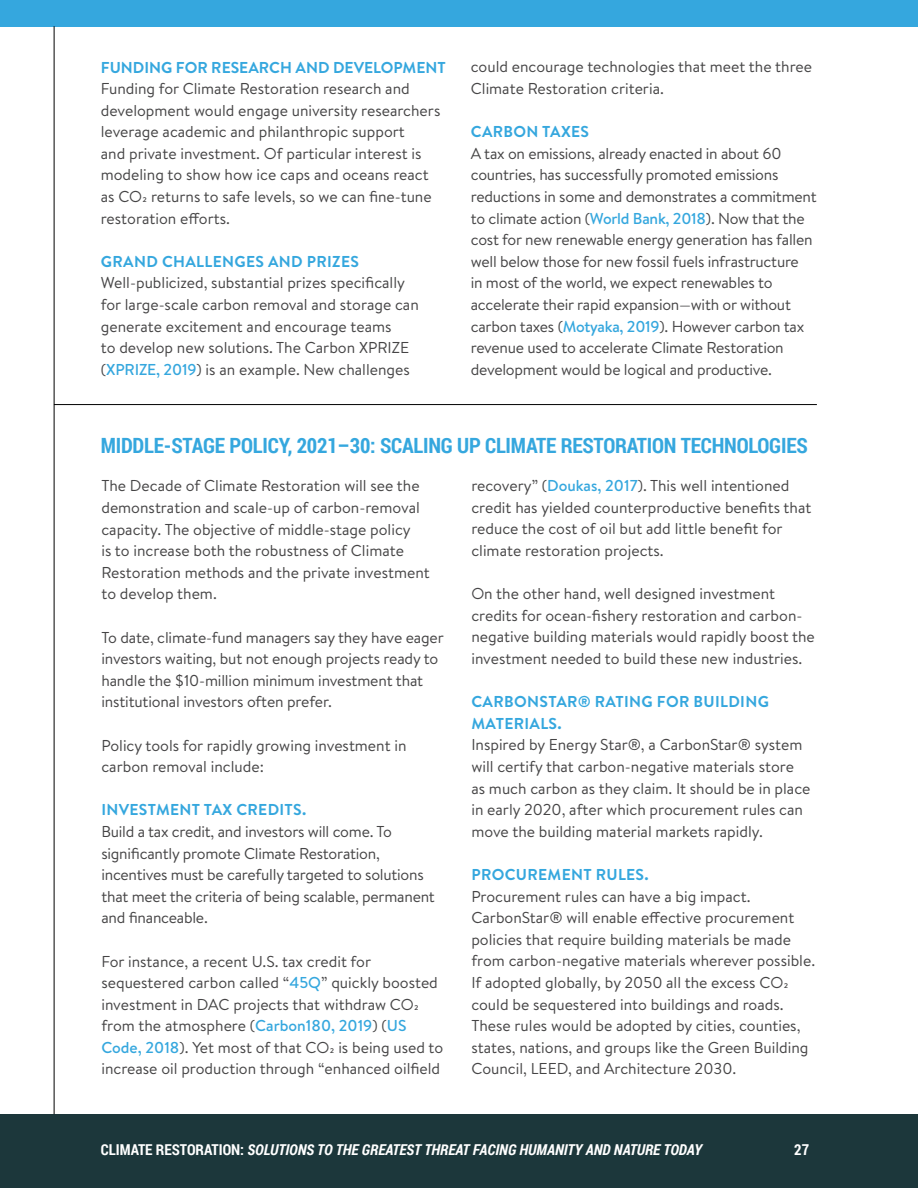
<style>
.page{position:relative;width:918px;height:1188px;background:#fff}
.page>*{position:absolute;margin:0;border:0;box-sizing:border-box;transform-origin:0 0}
.t1{font:700 21px "Roboto Condensed";letter-spacing:-.01em;color:#35a7de}
.t2{font:15.75px/21.6px "Brandon Text";color:#454445}
.t3{font:700 15.75px/21.6px "Brandon Text";letter-spacing:.02em;color:#35a7de}
.t4{font:700 15.75px "Brandon Text";color:#35a7de}
.t5{font:italic 700 15px "Roboto Condensed";color:#fff}
.t6{font:700 15px "Roboto Condensed";color:#fff}
.s1{font-weight:500;color:#35a7de}
.s2{font-style:normal}
</style>
<div class="page">
<div style="left:0;top:1114px;width:918px;height:74px;background:#1c373b"></div>
<div style="left:0;top:0;width:918px;height:26px;background:#35a7de"></div>
<hr style="left:54px;top:26px;width:1px;height:1088px;background:#000">
<hr style="left:54px;top:404px;width:763px;height:1px;background:#000">
<p class="t4" style="left:101px;top:56px;width:346px">FUNDING FOR RESEARCH AND DEVELOPMENT</p>
<p class="t2" style="left:101px;top:77px;width:341px">Funding for Climate Restoration research and development would engage university researchers leverage academic and philanthropic support<br>and private investment. Of particular interest is modeling to show how ice caps and oceans react as CO2 returns to safe levels, so we can fine-tune restoration efforts.</p>
<p class="t3" style="left:101px;top:250px;width:260px">GRAND CHALLENGES AND PRIZES</p>
<p class="t2" style="left:101px;top:272px;width:320px">Well-publicized, substantial prizes specifically for large-scale carbon removal and storage can generate excitement and encourage teams<br>to develop new solutions. The Carbon XPRIZE (<span class="s1">XPRIZE, 2019</span>) is an example. New challenges</p>
<p class="t2" style="left:471px;top:56px;width:343px">could encourage technologies that meet the three<br>Climate Restoration criteria.</p>
<p class="t3" style="left:471px;top:121px;width:120px">CARBON TAXES</p>
<p class="t2" style="left:471px;top:142px;width:347px">A tax on emissions, already enacted in about 60 countries, has successfully promoted emissions reductions in some and demonstrates a commitment to climate action (<span class="s1">World Bank, 2018</span>). Now that the cost for new renewable energy generation has fallen well below those for new fossil fuels infrastructure<br>in most of the world, we expect renewables to accelerate their rapid expansion—with or without carbon taxes (<span class="s1">Motyaka, 2019</span>). However carbon tax revenue used to accelerate Climate Restoration development would be logical and productive.</p>
<h1 class="t1" style="left:101px;top:431px;width:709px">MIDDLE-STAGE POLICY, 2021–30: SCALING UP CLIMATE RESTORATION TECHNOLOGIES</h1>
<p class="t2" style="left:101px;top:475px;width:330px">The Decade of Climate Restoration will see the demonstration and scale-up of carbon-removal capacity. The objective of middle-stage policy<br>is to increase both the robustness of Climate Restoration methods and the private investment to develop them.</p>
<p class="t2" style="left:101px;top:626px;width:344px">To date, climate-fund managers say they have eager investors waiting, but not enough projects ready to handle the $10-million minimum investment that institutional investors often prefer.</p>
<p class="t2" style="left:101px;top:734px;width:307px">Policy tools for rapidly growing investment in carbon removal include:</p>
<p class="t3" style="left:102px;top:799px;width:206px">INVESTMENT TAX CREDITS.</p>
<p class="t2" style="left:101px;top:820px;width:335px">Build a tax credit, and investors will come. To significantly promote Climate Restoration, incentives must be carefully targeted to solutions that meet the criteria of being scalable, permanent and financeable.</p>
<p class="t2" style="left:101px;top:950px;width:344px">For instance, a recent U.S. tax credit for sequestered carbon called “<span class="s1">45Q</span>” quickly boosted investment in DAC projects that withdraw CO2 from the atmosphere (<span class="s1">Carbon180, 2019</span>) (<span class="s1">US Code, 2018</span>). Yet most of that CO2 is being used to increase oil production through “enhanced oilfield</p>
<p class="t2" style="left:471px;top:475px;width:342px">recovery” (<span class="s1">Doukas, 2017</span>). This well intentioned credit has yielded counterproductive benefits that reduce the cost of oil but add little benefit for climate restoration projects.</p>
<p class="t2" style="left:471px;top:582px;width:345px">On the other hand, well designed investment credits for ocean-fishery restoration and carbon&shy;negative building materials would rapidly boost the investment needed to build these new industries.</p>
<p class="t3" style="left:471px;top:691px;width:299px">CARBONSTAR® RATING FOR BUILDING<br>MATERIALS.</p>
<p class="t2" style="left:471px;top:734px;width:341px">Inspired by Energy Star®, a CarbonStar® system will certify that carbon-negative materials store as much carbon as they claim. It should be in place in early 2020, after which procurement rules can move the building material markets rapidly.</p>
<p class="t3" style="left:471px;top:863px;width:179px">PROCUREMENT RULES.</p>
<p class="t2" style="left:471px;top:885px;width:345px">Procurement rules can have a big impact.<br>CarbonStar® will enable effective procurement policies that require building materials be made from carbon-negative materials wherever possible.<br>If adopted globally, by 2050 all the excess CO2 could be sequestered into buildings and roads.<br>These rules would be adopted by cities, counties, states, nations, and groups like the Green Building Council, LEED, and Architecture 2030.</p>
<p class="t5" style="left:101px;top:1139px;width:603px"><span class="s2">CLIMATE RESTORATION:</span> SOLUTIONS TO THE GREATEST THREAT FACING HUMANITY AND NATURE TODAY</p>
<p class="t6" style="left:794px;top:1139px;width:16px">27</p>
</div>
